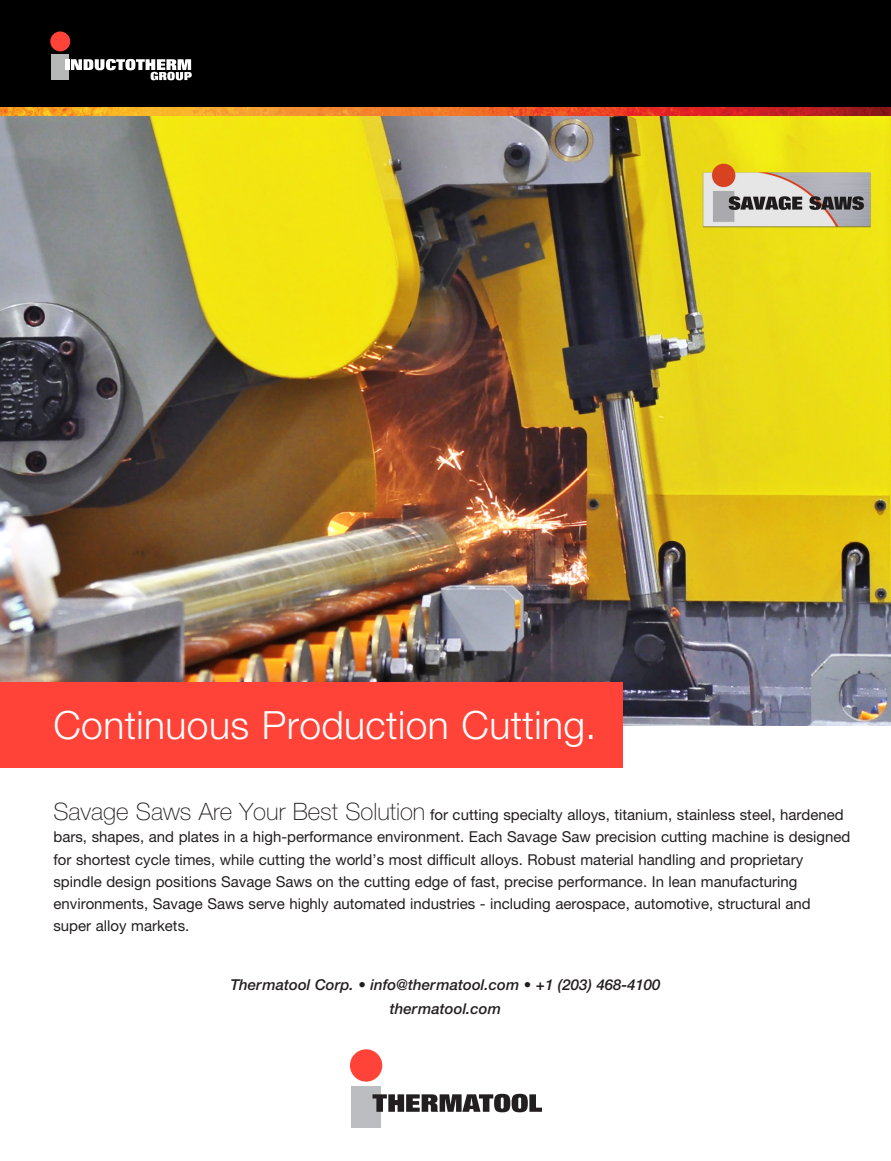
<style>
.page{position:relative;width:891px;height:1161px;background:#fff}
.page>*{position:absolute;margin:0;border:0;box-sizing:border-box;transform-origin:0 0}
.Headline{font:300 39px "Helvetica Neue LT Pro";letter-spacing:.01em;color:#fff}
.body_copy{font:15px/22.2px "Helvetica Neue LT Pro";color:#231f20}
.body_copy-2{font:italic 500 15px "Helvetica Neue LT Pro";color:#231f20}
.s1{font-weight:100;font-size:24px}
</style>
<div class="page">
<div style="left:0;top:0;width:891px;height:725px;background:#000"></div>
<img style="left:0;top:116px;width:891px;height:609px">
<div style="left:0;top:683px;width:622px;height:85px;background:#ff4338"></div>
<div style="left:350px;top:1049px;width:32px;height:33px;background:#ff4338;border-radius:50%"></div>
<div style="left:352px;top:1086px;width:29px;height:42px;background:#bcbdc0"></div>
<svg style="left:373px;top:1094px;width:169px;height:18px"></svg>
<img style="left:0;top:107px;width:891px;height:9px">
<div style="left:50px;top:31px;width:20px;height:20px;background:#ff4338;border-radius:50%"></div>
<div style="left:51px;top:54px;width:18px;height:26px;background:#b5b8b7"></div>
<hr style="left:65px;top:59px;width:4px;height:11px;background:#fff">
<svg style="left:71px;top:59px;width:121px;height:21px"></svg>
<p class="Headline" style="left:53px;top:702px;width:544px">Continuous Production Cutting.</p>
<p class="body_copy" style="left:53px;top:803px;width:799px"><span class="s1">Savage Saws Are Your Best Solution</span> for cutting specialty alloys, titanium, stainless steel, hardened bars, shapes, and plates in a high-performance environment. Each Savage Saw precision cutting machine is designed for shortest cycle times, while cutting the world’s most difficult alloys. Robust material handling and proprietary spindle design positions Savage Saws on the cutting edge of fast, precise performance. In lean manufacturing environments, Savage Saws serve highly automated industries - including aerospace, automotive, structural and super alloy markets.</p>
<p class="body_copy-2" style="left:230px;top:976px;width:432px">Thermatool Corp. • info@thermatool.com • +1 (203) 468-4100</p>
<p class="body_copy-2" style="left:390px;top:1000px;width:113px">thermatool.com</p>
</div>
